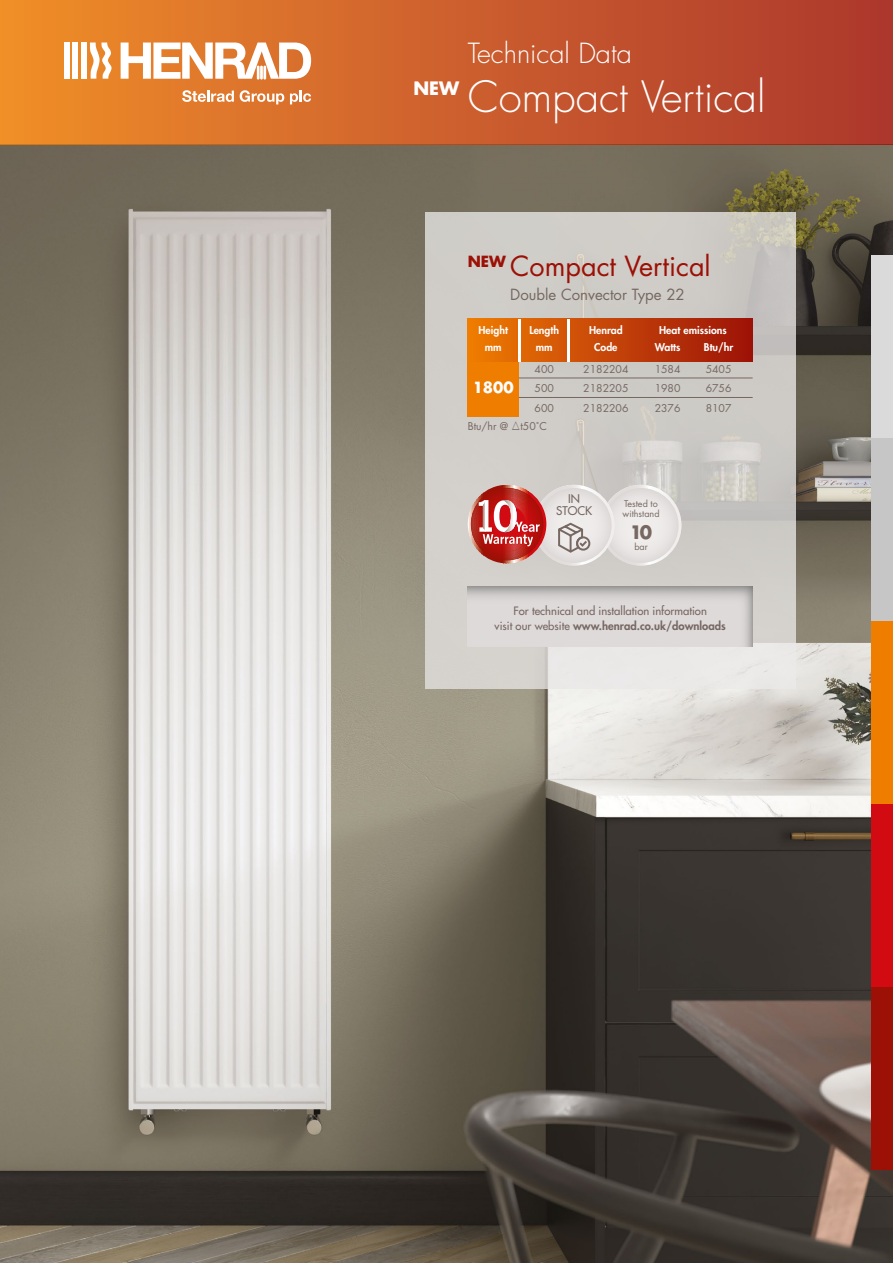
<style>
.page{position:relative;width:893px;height:1263px;background:#fff}
.page>*{position:absolute;margin:0;border:0;box-sizing:border-box;transform-origin:0 0}
.t1{font:300 42px "Futura";color:#fff}
.t2{font:27px "Futura";color:#9c1006}
.t3{font:300 27px "Futura";color:#fff}
.t4{font:700 18px "Futura";color:#fff}
.t5{font:700 18px "Futura";color:#766761}
.t6{font:15px "Futura";color:#766761}
.t7{font:700 15px "Futura";color:#fff}
.t8{font:700 15px "Futura";color:#9c1006}
.t9{font:11.7px/12.3px "Futura";color:#766761;text-align:center}
.t10{font:11.25px/15px "Futura";color:#766761;text-align:center}
.t11{font:10.5px "Futura";color:#766761}
.t12{font:800 10.5px "Futura";color:#fff}
.t13{font:9px/10.5px "Futura";color:#766761}
.s1{font-weight:800}
</style>
<div class="page">
<img style="left:0;top:145px;width:893px;height:1118px">
<div style="left:0;top:0;width:893px;height:145px;background:linear-gradient(to right,#f08e2b,#ab362e)"></div>
<svg style="left:90px;top:43px;width:22px;height:36px"></svg>
<div style="left:81px;top:43px;width:6px;height:36px;background:#fff"></div>
<div style="left:73px;top:43px;width:5px;height:36px;background:#fff"></div>
<div style="left:64px;top:43px;width:5px;height:36px;background:#fff"></div>
<svg style="left:182px;top:90px;width:52px;height:12px"></svg>
<svg style="left:240px;top:90px;width:44px;height:14px"></svg>
<svg style="left:290px;top:91px;width:21px;height:13px"></svg>
<hr style="left:257px;top:66px;width:3px;height:14px;background:#fff">
<hr style="left:260px;top:66px;width:3px;height:14px;background:#fff">
<hr style="left:263px;top:66px;width:3px;height:14px;background:#fff">
<svg style="left:121px;top:43px;width:190px;height:36px"></svg>
<div style="left:872px;top:804px;width:21px;height:182px;background:#d20a11"></div>
<div style="left:872px;top:621px;width:21px;height:183px;background:#ef7d00"></div>
<div style="left:872px;top:438px;width:21px;height:183px;background:#c6c6c6"></div>
<div style="left:872px;top:255px;width:21px;height:183px;background:#dadada"></div>
<div style="left:872px;top:986px;width:21px;height:183px;background:#9c1006"></div>
<svg style="left:425px;top:213px;width:370px;height:476px;background:#d0cdc8"></svg>
<svg style="left:601px;top:485px;width:80px;height:81px"></svg>
<div style="left:604px;top:488px;width:75px;height:75px;background:linear-gradient(to bottom,#e8e4e3,#e9e6e5);border-radius:37px"></div>
<svg style="left:534px;top:485px;width:80px;height:81px"></svg>
<div style="left:537px;top:488px;width:75px;height:75px;background:#e8e5e4;border-radius:37px"></div>
<img style="left:468px;top:587px;width:285px;height:59px">
<hr style="left:468px;top:485px;width:1px;height:78px;background:#fcf5f2">
<hr style="left:469px;top:485px;width:1px;height:78px;background:#f4dfd6">
<hr style="left:470px;top:485px;width:1px;height:78px;background:#f0d5c9">
<hr style="left:471px;top:485px;width:1px;height:78px;background:#e8c1b0">
<hr style="left:472px;top:485px;width:1px;height:78px;background:#e4b6a3">
<hr style="left:473px;top:485px;width:1px;height:78px;background:#dba28b">
<hr style="left:474px;top:485px;width:1px;height:78px;background:#d79880">
<hr style="left:475px;top:485px;width:1px;height:78px;background:#cf846a">
<hr style="left:476px;top:485px;width:1px;height:78px;background:#c67055">
<hr style="left:477px;top:485px;width:1px;height:78px;background:#c2664b">
<hr style="left:478px;top:485px;width:1px;height:78px;background:#b95339">
<hr style="left:479px;top:485px;width:1px;height:78px;background:#b54a30">
<hr style="left:480px;top:485px;width:1px;height:78px;background:#ac3720">
<hr style="left:481px;top:485px;width:1px;height:78px;background:#a42513">
<hr style="left:482px;top:485px;width:1px;height:78px;background:#a01c0c">
<svg style="left:483px;top:485px;width:20px;height:78px"></svg>
<hr style="left:503px;top:485px;width:1px;height:78px;background:#9c1006">
<hr style="left:504px;top:485px;width:1px;height:78px;background:#a72b17">
<hr style="left:505px;top:485px;width:1px;height:78px;background:#b2432b">
<hr style="left:506px;top:485px;width:1px;height:78px;background:#b85036">
<hr style="left:507px;top:485px;width:1px;height:78px;background:#c36a4e">
<hr style="left:508px;top:485px;width:1px;height:78px;background:#c9775c">
<hr style="left:509px;top:485px;width:1px;height:78px;background:#d49178">
<hr style="left:510px;top:485px;width:1px;height:78px;background:#dfac97">
<hr style="left:511px;top:485px;width:1px;height:78px;background:#e5baa8">
<hr style="left:512px;top:485px;width:1px;height:78px;background:#f0d5c9">
<hr style="left:513px;top:485px;width:1px;height:78px;background:#faf1ed">
<hr style="left:514px;top:485px;width:1px;height:78px;background:#fff">
<hr style="left:515px;top:485px;width:1px;height:78px;background:#fef6f3">
<hr style="left:516px;top:485px;width:1px;height:78px;background:#fae3d9">
<hr style="left:517px;top:485px;width:1px;height:78px;background:#f7d0c0">
<hr style="left:518px;top:485px;width:1px;height:78px;background:#f5c6b3">
<hr style="left:519px;top:485px;width:1px;height:78px;background:#f1b39b">
<hr style="left:520px;top:485px;width:1px;height:78px;background:#ec9e82">
<hr style="left:521px;top:485px;width:1px;height:78px;background:#ea9477">
<hr style="left:522px;top:485px;width:1px;height:78px;background:#e67f60">
<hr style="left:523px;top:485px;width:1px;height:78px;background:#e37455">
<hr style="left:524px;top:485px;width:1px;height:78px;background:#df5e41">
<hr style="left:525px;top:485px;width:1px;height:78px;background:#da462e">
<hr style="left:526px;top:485px;width:1px;height:78px;background:#d83a26">
<hr style="left:527px;top:485px;width:1px;height:78px;background:#d42117">
<svg style="left:528px;top:485px;width:18px;height:78px"></svg>
<svg style="left:471px;top:488px;width:72px;height:72px;background:#c85754"></svg>
<svg style="left:558px;top:522px;width:31px;height:31px"></svg>
<div style="left:576px;top:536px;width:14px;height:15px;border:2px solid #776862;border-radius:50%"></div>
<div style="left:468px;top:319px;width:51px;height:98px;background:#ef7d00"></div>
<div style="left:468px;top:319px;width:285px;height:42px;background:linear-gradient(to right,#f07e09,#9c1008)"></div>
<hr style="left:519px;top:319px;width:2px;height:42px;background:#fff">
<hr style="left:568px;top:319px;width:2px;height:42px;background:#fff">
<hr style="left:519px;top:378px;width:234px;height:1px;background:#766761">
<hr style="left:519px;top:397px;width:234px;height:1px;background:#766761">
<svg style="left:512px;top:421px;width:8px;height:9px"></svg>
<h3 class="t4" style="left:413px;top:76px;width:47px">NEW</h3>
<h2 class="t3" style="left:468px;top:36px;width:166px">Technical Data</h2>
<h1 class="t1" style="left:468px;top:70px;width:299px">Compact Vertical</h1>
<h2 class="t2" style="left:510px;top:248px;width:202px">Compact Vertical</h2>
<h3 class="t6" style="left:510px;top:284px;width:176px">Double Convector Type 22</h3>
<h3 class="t8" style="left:468px;top:251px;width:40px">NEW</h3>
<p class="t12" style="left:479px;top:323px;width:31px">Height</p>
<p class="t12" style="left:529px;top:323px;width:31px">Length</p>
<p class="t12" style="left:589px;top:323px;width:35px">Henrad</p>
<p class="t12" style="left:659px;top:323px;width:69px">Heat emissions</p>
<p class="t12" style="left:485px;top:340px;width:18px">mm</p>
<p class="t12" style="left:536px;top:340px;width:18px">mm</p>
<p class="t12" style="left:594px;top:340px;width:25px">Code</p>
<p class="t12" style="left:655px;top:340px;width:27px">Watts</p>
<p class="t12" style="left:704px;top:340px;width:31px">Btu/hr</p>
<p class="t11" style="left:535px;top:362px;width:21px">400</p>
<p class="t11" style="left:583px;top:362px;width:47px">2182204</p>
<p class="t11" style="left:655px;top:362px;width:27px">1584</p>
<p class="t11" style="left:706px;top:362px;width:27px">5405</p>
<p class="t11" style="left:535px;top:381px;width:21px">500</p>
<p class="t11" style="left:583px;top:381px;width:47px">2182205</p>
<p class="t11" style="left:655px;top:381px;width:27px">1980</p>
<p class="t11" style="left:706px;top:381px;width:27px">6756</p>
<p class="t11" style="left:535px;top:401px;width:21px">600</p>
<p class="t11" style="left:583px;top:401px;width:47px">2182206</p>
<p class="t11" style="left:655px;top:401px;width:27px">2376</p>
<p class="t11" style="left:706px;top:401px;width:27px">8107</p>
<h3 class="t7" style="left:473px;top:377px;width:43px">1800</h3>
<p class="t11" style="left:468px;top:419px;width:81px">Btu/hr @ t50˚C</p>
<p class="t9" style="left:556px;top:492px;width:38px">IN<br>STOCK</p>
<p class="t13" style="left:622px;top:498px;width:38px">Tested to withstand</p>
<h3 class="t5" style="left:630px;top:519px;width:24px">10</h3>
<p class="t13" style="left:634px;top:541px;width:15px">bar</p>
<p class="t10" style="left:495px;top:603px;width:233px">For technical and installation information<br>visit our website <span class="s1">www.henrad.co.uk/downloads</span></p>
</div>
